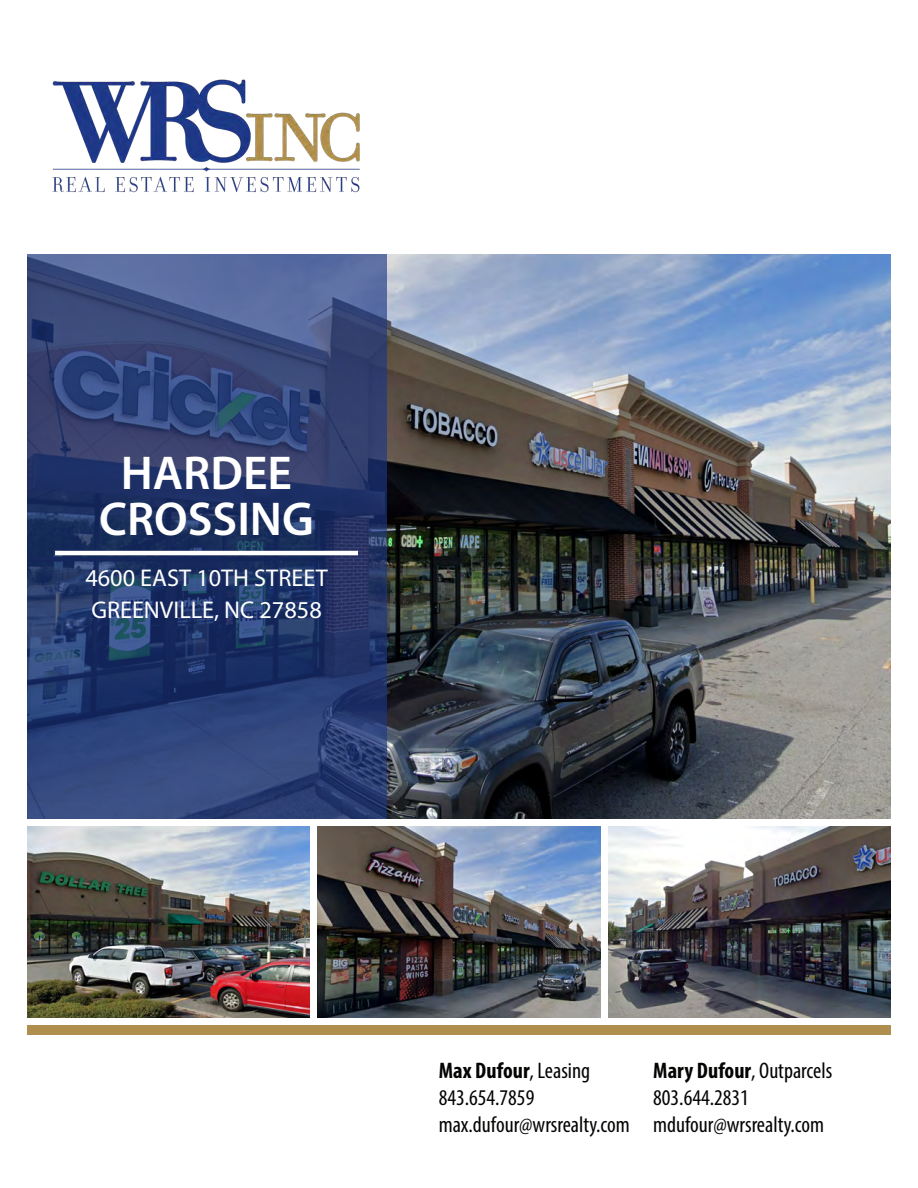
<style>
.page{position:relative;width:918px;height:1188px;background:#fff}
.page>*{position:absolute;margin:0;border:0;box-sizing:border-box;transform-origin:0 0}
.t1{font:600 47.7px "Myriad Pro";color:#fff}
.t2{font:24.3px "Myriad Pro";color:#fff}
.t3{font:condensed 22.5px "Myriad Pro";color:#040503}
.t4{font:700 condensed 22.5px "Myriad Pro";color:#040503}
.s1{font-weight:400}
.s2{font-weight:700}
</style>
<div class="page">
<img style="left:386px;top:254px;width:505px;height:565px">
<img style="left:318px;top:826px;width:282px;height:191px">
<img style="left:27px;top:826px;width:283px;height:191px">
<img style="left:608px;top:826px;width:283px;height:191px">
<svg style="left:27px;top:254px;width:359px;height:565px;background:#2e4174"></svg>
<img style="left:52px;top:79px;width:308px;height:114px">
<div style="left:27px;top:1025px;width:864px;height:9px;background:#b08f4e"></div>
<hr style="left:55px;top:551px;width:303px;height:4px;background:#fff">
<p class="t1" style="left:121px;top:443px;width:173px">HARDEE</p>
<p class="t1" style="left:99px;top:488px;width:216px">CROSSING</p>
<p class="t2" style="left:85px;top:563px;width:244px">4600 EAST 10TH STREET</p>
<p class="t2" style="left:91px;top:595px;width:232px">GREENVILLE, NC 27858</p>
<p class="t4" style="left:439px;top:1057px;width:153px">Max Dufour<span class="s1">, Leasing</span></p>
<p class="t3" style="left:439px;top:1084px;width:97px">843.654.7859</p>
<p class="t3" style="left:439px;top:1111px;width:193px">max.dufour@wrsrealty.com</p>
<p class="t3" style="left:653px;top:1057px;width:181px"><span class="s2">Mary Dufour</span>, Outparcels</p>
<p class="t3" style="left:653px;top:1084px;width:97px">803.644.2831</p>
<p class="t3" style="left:653px;top:1111px;width:172px">mdufour@wrsrealty.com</p>
</div>
